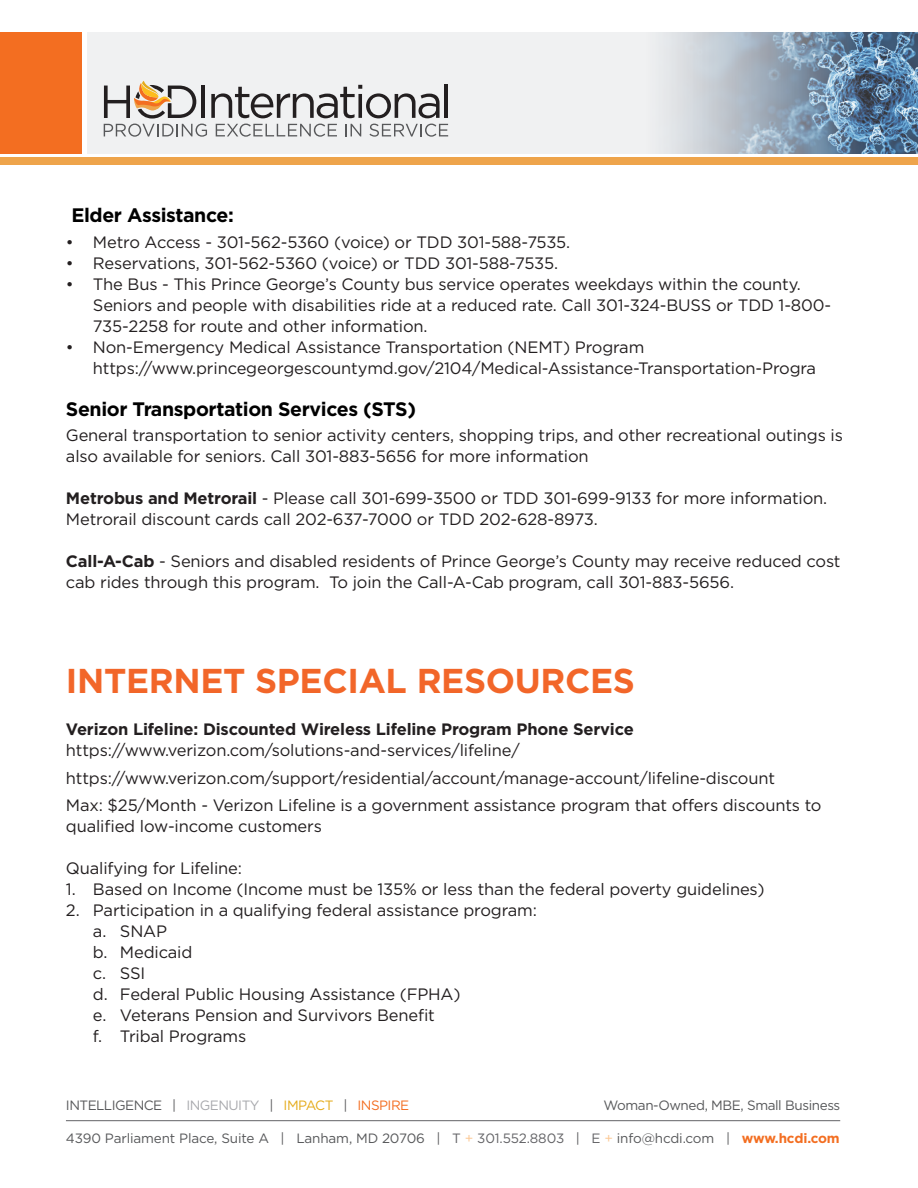
<style>
.page{position:relative;width:918px;height:1188px;background:#fff}
.page>*{position:absolute;margin:0;border:0;box-sizing:border-box;transform-origin:0 0}
.Section_head{font:700 34.5px "Gotham";letter-spacing:-.01em;color:#f26629}
.Sub_Head{font:700 19.5px "Gotham";letter-spacing:-.02em;color:#000}
.t1{font:16.5px/21px "Gotham";letter-spacing:-.01em;color:#231f20}
.t2{font:700 16.5px "Gotham";letter-spacing:-.01em;color:#231f20}
.Address_Info{font:13.5px "Gotham";letter-spacing:-.01em;color:#57585a}
.Address_Info-2{font:13.5px "Gotham";letter-spacing:-.03em;color:#57585a}
.s1{font-weight:700}
.s2{color:#a8a9ad}
.s3{color:#e5ab1b}
.s4{color:#f36e21}
.s5{color:#636366}
.s6{color:#fcc894}
.s7{font-weight:700;color:#f36e21}
</style>
<div class="page">
<div style="left:87px;top:32px;width:831px;height:121px;background:#f0f1f2"></div>
<div style="left:0;top:32px;width:82px;height:121px;background:#f36e21"></div>
<div style="left:0;top:158px;width:918px;height:7px;background:#eea44b"></div>
<svg style="left:104px;top:81px;width:344px;height:56px"></svg>
<hr style="left:445px;top:84px;width:3px;height:34px;background:#231f20">
<hr style="left:66px;top:1120px;width:774px;height:1px;background:#636366">
<img style="left:666px;top:32px;width:252px;height:121px">
<p class="Sub_Head" style="left:71px;top:204px;width:164px">Elder Assistance:</p>
<p class="t1" style="left:66px;top:231px;width:506px">• Metro Access - 301-562-5360 (voice) or TDD 301-588-7535.</p>
<p class="t1" style="left:66px;top:252px;width:494px">• Reservations, 301-562-5360 (voice) or TDD 301-588-7535.</p>
<p class="t1" style="left:93px;top:273px;width:740px;text-indent:-27px">• The Bus - This Prince George’s County bus service operates weekdays within the county.<br>Seniors and people with disabilities ride at a reduced rate. Call 301-324-BUSS or TDD 1-800-<br>735-2258 for route and other information.</p>
<p class="t1" style="left:93px;top:336px;width:725px;text-indent:-27px">• Non-Emergency Medical Assistance Transportation (NEMT) Program https://www.princegeorgescountymd.gov/2104/Medical-Assistance-Transportation-Progra</p>
<p class="Sub_Head" style="left:66px;top:398px;width:352px">Senior Transportation Services (STS)</p>
<p class="t1" style="left:66px;top:425px;width:779px">General transportation to senior activity centers, shopping trips, and other recreational outings is also available for seniors. Call 301-883-5656 for more information</p>
<p class="t1" style="left:66px;top:488px;width:763px"><span class="s1">Metrobus and Metrorail</span> - Please call 301-699-3500 or TDD 301-699-9133 for more information.<br>Metrorail discount cards call 202-637-7000 or TDD 202-628-8973.</p>
<p class="t1" style="left:66px;top:551px;width:776px"><span class="s1">Call-A-Cab</span> - Seniors and disabled residents of Prince George’s County may receive reduced cost cab rides through this program. To join the Call-A-Cab program, call 301-883-5656.</p>
<p class="Section_head" style="left:66px;top:661px;width:571px">INTERNET SPECIAL RESOURCES</p>
<p class="t2" style="left:66px;top:719px;width:569px">Verizon Lifeline: Discounted Wireless Lifeline Program Phone Service</p>
<p class="t1" style="left:66px;top:739px;width:455px">https://www.verizon.com/solutions-and-services/lifeline/</p>
<p class="t1" style="left:66px;top:767px;width:711px">https://www.verizon.com/support/residential/account/manage-account/lifeline-discount</p>
<p class="t1" style="left:66px;top:795px;width:757px">Max: $25/Month - Verizon Lifeline is a government assistance program that offers discounts to qualified low-income customers</p>
<p class="t1" style="left:66px;top:858px;width:178px">Qualifying for Lifeline:</p>
<p class="t1" style="left:66px;top:879px;width:700px">1. Based on Income (Income must be 135% or less than the federal poverty guidelines)</p>
<p class="t1" style="left:66px;top:900px;width:472px">2. Participation in a qualifying federal assistance program:</p>
<p class="t1" style="left:93px;top:921px;width:76px">a. SNAP</p>
<p class="t1" style="left:93px;top:942px;width:101px">b. Medicaid</p>
<p class="t1" style="left:93px;top:963px;width:54px">c. SSI</p>
<p class="t1" style="left:93px;top:984px;width:369px">d. Federal Public Housing Assistance (FPHA)</p>
<p class="t1" style="left:93px;top:1005px;width:344px">e. Veterans Pension and Survivors Benefit</p>
<p class="t1" style="left:93px;top:1026px;width:155px">f. Tribal Programs</p>
<p class="Address_Info-2" style="left:66px;top:1098px;width:345px">INTELLIGENCE | <span class="s2">INGENUITY</span> | <span class="s3">IMPACT</span> | <span class="s4">INSPIRE</span></p>
<p class="Address_Info-2" style="left:604px;top:1098px;width:238px">Woman-Owned, MBE, Small Business</p>
<p class="Address_Info" style="left:66px;top:1131px;width:775px">4390 Parliament Place, Suite A | Lanham, MD 20706 | <span class="s5">T</span> <span class="s6">+</span> <span class="s5">301.552.8803</span> | <span class="s5">E</span> <span class="s6">+</span> info@hcdi.com | <span class="s7">www.hcdi.com</span></p>
</div>
